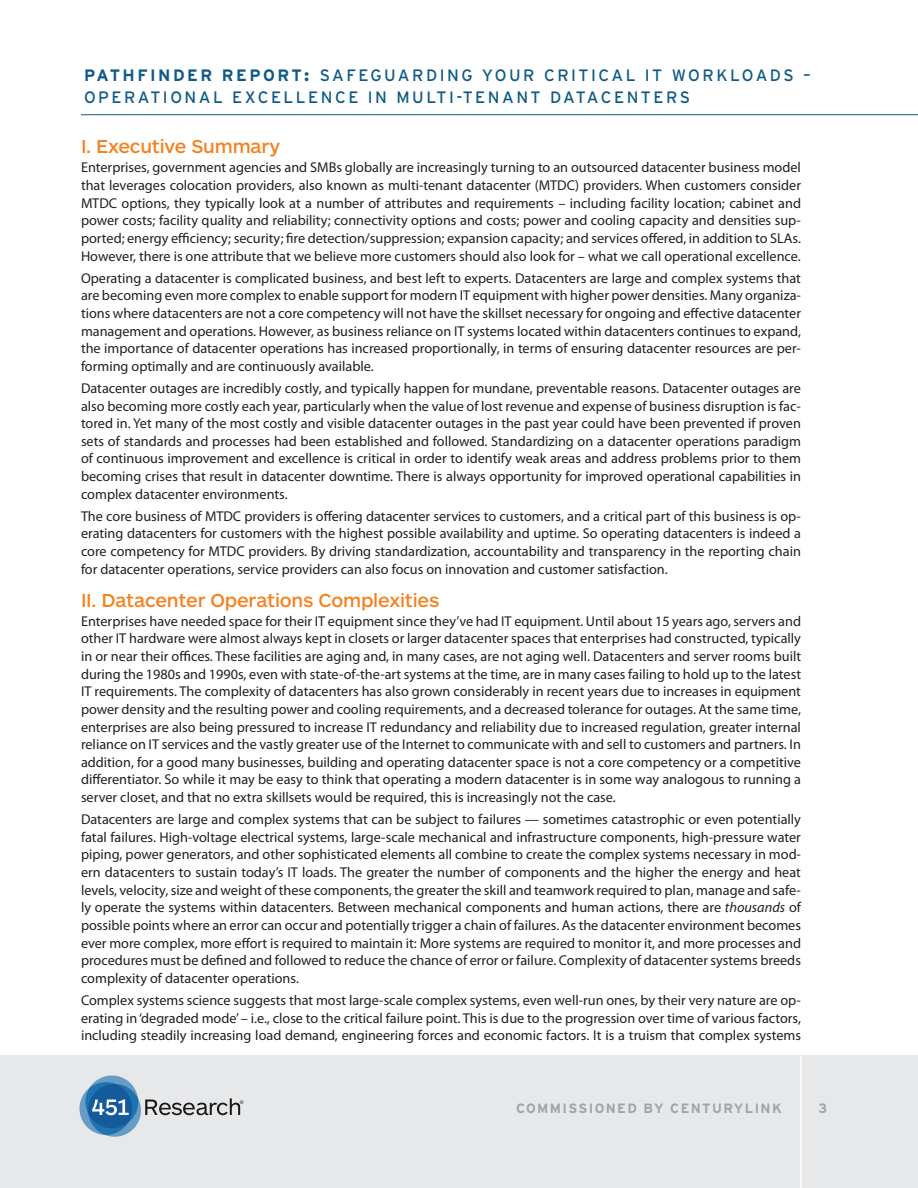
<style>
.page{position:relative;width:918px;height:1188px;background:#fff}
.page>*{position:absolute;margin:0;border:0;box-sizing:border-box;transform-origin:0 0}
.Section_Hed_75{font:500 19.5px "ARS Maquette Pro";letter-spacing:-.01em;color:#f58220}
.t1{font:16.5px/22.5px "Interstate";letter-spacing:.15em;color:#0f5a85}
.Myriad_Body{font:14.25px/17.7px "Myriad Pro";color:#231f20;text-align:justify}
.t2{font:700 13.5px "Interstate";letter-spacing:.1em;color:#a0a3a9}
.s1{font-weight:700}
.s2{font-weight:900}
.s3{font-style:italic}
</style>
<div class="page">
<div style="left:0;top:1055px;width:918px;height:133px;background:#e7e8e9"></div>
<hr style="left:81px;top:114px;width:837px;height:1px;background:#0f5a85">
<svg style="left:80px;top:1076px;width:163px;height:61px"></svg>
<hr style="left:800px;top:1055px;width:2px;height:133px;background:#fff">
<p class="t1" style="left:84px;top:64px;width:728px"><span class="s1">PATHFINDER REPORT</span><span class="s2">:</span> SAFEGUARDING YOUR CRITICAL IT WORKLOADS –<br>OPERATIONAL EXCELLENCE IN MULTI-TENANT DATACENTERS</p>
<p class="Section_Hed_75" style="left:81px;top:134px;width:201px">I. Executive Summary</p>
<p class="Myriad_Body" style="left:81px;top:159px;width:722px">Enterprises, government agencies and SMBs globally are increasingly turning to an outsourced datacenter business model that leverages colocation providers, also known as multi-tenant datacenter (MTDC) providers. When customers consider MTDC options, they typically look at a number of attributes and requirements – including facility location; cabinet and power costs; facility quality and reliability; connectivity options and costs; power and cooling capacity and densities sup&shy;ported; energy efficiency; security; fire detection/suppression; expansion capacity; and services offered, in addition to SLAs.<br>However, there is one attribute that we believe more customers should also look for – what we call operational excellence.</p>
<p class="Myriad_Body" style="left:81px;top:269px;width:722px">Operating a datacenter is complicated business, and best left to experts. Datacenters are large and complex systems that are becoming even more complex to enable support for modern IT equipment with higher power densities. Many organiza&shy;tions where datacenters are not a core competency will not have the skillset necessary for ongoing and effective datacenter management and operations. However, as business reliance on IT systems located within datacenters continues to expand, the importance of datacenter operations has increased proportionally, in terms of ensuring datacenter resources are per&shy;forming optimally and are continuously available.</p>
<p class="Myriad_Body" style="left:81px;top:379px;width:722px">Datacenter outages are incredibly costly, and typically happen for mundane, preventable reasons. Datacenter outages are also becoming more costly each year, particularly when the value of lost revenue and expense of business disruption is fac&shy;tored in. Yet many of the most costly and visible datacenter outages in the past year could have been prevented if proven sets of standards and processes had been established and followed. Standardizing on a datacenter operations paradigm of continuous improvement and excellence is critical in order to identify weak areas and address problems prior to them becoming crises that result in datacenter downtime. There is always opportunity for improved operational capabilities in complex datacenter environments.</p>
<p class="Myriad_Body" style="left:81px;top:507px;width:722px">The core business of MTDC providers is offering datacenter services to customers, and a critical part of this business is op&shy;erating datacenters for customers with the highest possible availability and uptime. So operating datacenters is indeed a core competency for MTDC providers. By driving standardization, accountability and transparency in the reporting chain for datacenter operations, service providers can also focus on innovation and customer satisfaction.</p>
<p class="Section_Hed_75" style="left:81px;top:587px;width:360px">II. Datacenter Operations Complexities</p>
<p class="Myriad_Body" style="left:81px;top:612px;width:722px">Enterprises have needed space for their IT equipment since they’ve had IT equipment. Until about 15 years ago, servers and other IT hardware were almost always kept in closets or larger datacenter spaces that enterprises had constructed, typically in or near their offices. These facilities are aging and, in many cases, are not aging well. Datacenters and server rooms built during the 1980s and 1990s, even with state-of-the-art systems at the time, are in many cases failing to hold up to the latest IT requirements. The complexity of datacenters has also grown considerably in recent years due to increases in equipment power density and the resulting power and cooling requirements, and a decreased tolerance for outages. At the same time, enterprises are also being pressured to increase IT redundancy and reliability due to increased regulation, greater internal reliance on IT services and the vastly greater use of the Internet to communicate with and sell to customers and partners. In addition, for a good many businesses, building and operating datacenter space is not a core competency or a competitive differentiator. So while it may be easy to think that operating a modern datacenter is in some way analogous to running a server closet, and that no extra skillsets would be required, this is increasingly not the case.</p>
<p class="Myriad_Body" style="left:81px;top:810px;width:722px">Datacenters are large and complex systems that can be subject to failures — sometimes catastrophic or even potentially fatal failures. High-voltage electrical systems, large-scale mechanical and infrastructure components, high-pressure water piping, power generators, and other sophisticated elements all combine to create the complex systems necessary in mod&shy;ern datacenters to sustain today’s IT loads. The greater the number of components and the higher the energy and heat levels, velocity, size and weight of these components, the greater the skill and teamwork required to plan, manage and safe&shy;ly operate the systems within datacenters. Between mechanical components and human actions, there are <span class="s3">thousands</span> of possible points where an error can occur and potentially trigger a chain of failures. As the datacenter environment becomes ever more complex, more effort is required to maintain it: More systems are required to monitor it, and more processes and procedures must be defined and followed to reduce the chance of error or failure. Complexity of datacenter systems breeds complexity of datacenter operations.</p>
<p class="Myriad_Body" style="left:81px;top:991px;width:722px">Complex systems science suggests that most large-scale complex systems, even well-run ones, by their very nature are op&shy;erating in ‘degraded mode’ – i.e., close to the critical failure point. This is due to the progression over time of various factors, including steadily increasing load demand, engineering forces and economic factors. It is a truism that complex systems</p>
<p class="t2" style="left:516px;top:1100px;width:267px">COMMISSIONED BY CENTURYLINK</p>
<p class="t2" style="left:818px;top:1100px;width:10px">3</p>
</div>
